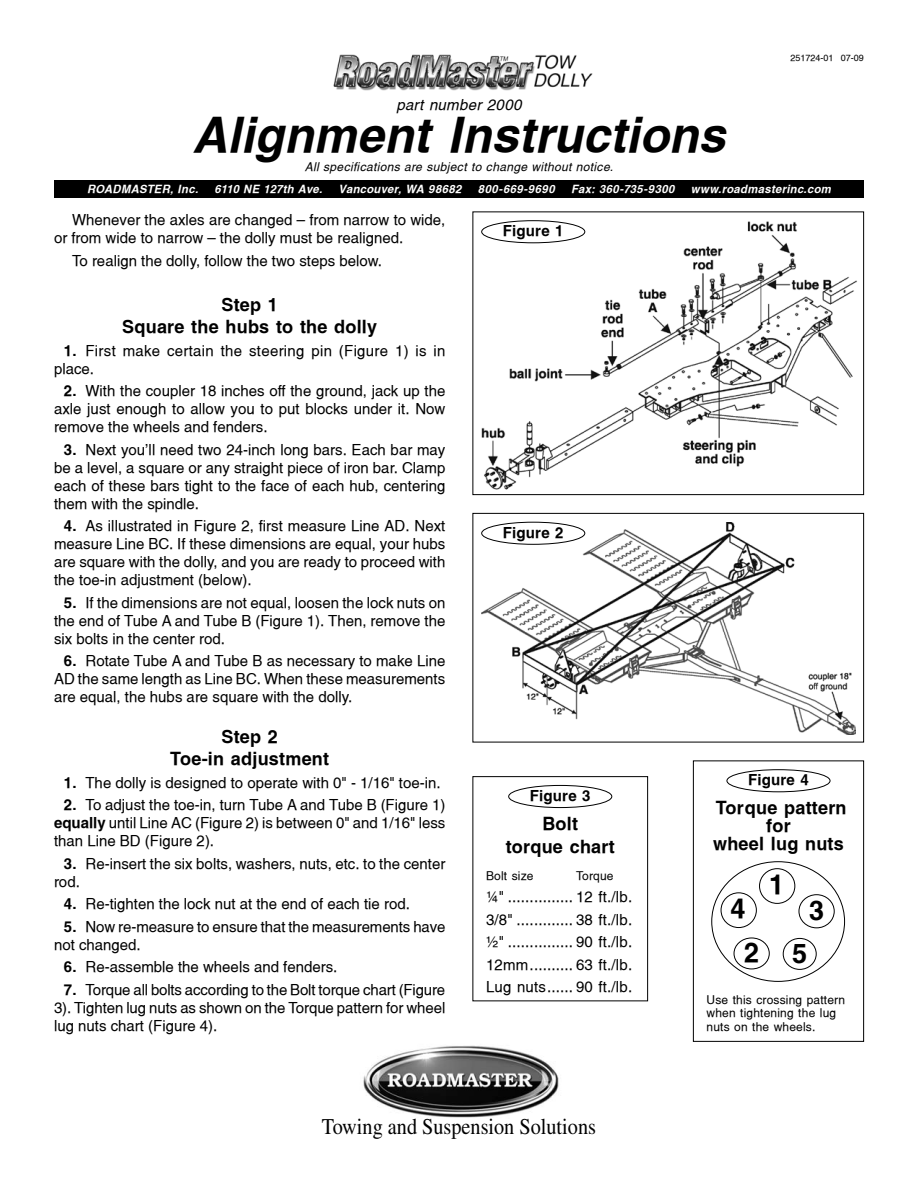
<style>
.page{position:relative;width:918px;height:1188px;background:#fff}
.page>*{position:absolute;margin:0;border:0;box-sizing:border-box;transform-origin:0 0}
.t1{font:italic 700 48px "Switzerland";letter-spacing:.005em;color:#000}
.t2{font:700 27px/43.7px "Switzerland";color:#000;text-align:center}
.t3{font:22.5px "Times";color:#000;scale:.9 1}
.t4{font:700 18px/22.5px "Switzerland";letter-spacing:.015em;color:#000;text-align:center}
.t5{font:15px/18px "Switzerland";color:#000;text-align:justify}
.t6{font:15px/18px "Switzerland";letter-spacing:.02em;color:#000}
.t7{font:700 15px "Switzerland";letter-spacing:.015em;color:#000}
.t8{font:italic 15px "Switzerland";letter-spacing:.02em;color:#000}
.t9{font:12px/13.5px "Switzerland";letter-spacing:.015em;color:#000}
.t10{font:italic 12px "Switzerland";letter-spacing:.025em;color:#000}
.t11{font:italic 700 11.25px "Switzerland";letter-spacing:.03em;color:#fff}
.t12{font:italic 700 11.25px "Switzerland";letter-spacing:.01em;color:#fff}
.t13{font:9px "Switzerland";color:#000}
.s1{font-weight:700}
</style>
<div class="page">
<img style="left:481px;top:220px;width:376px;height:270px">
<div style="left:472px;top:212px;width:392px;height:283px;border:1px solid #000"></div>
<img style="left:482px;top:522px;width:374px;height:213px">
<div style="left:472px;top:513px;width:392px;height:229px;border:1px solid #000"></div>
<div style="left:482px;top:221px;width:103px;height:22px;background:#fff;border-radius:50%"></div>
<div style="left:482px;top:220px;width:103px;height:23px;border:1px solid #000;border-radius:50%"></div>
<div style="left:693px;top:760px;width:171px;height:282px;border:1px solid #000"></div>
<div style="left:759px;top:868px;width:36px;height:36px;border:1px solid #000;border-radius:50%"></div>
<div style="left:721px;top:892px;width:36px;height:36px;border:1px solid #000;border-radius:50%"></div>
<div style="left:799px;top:894px;width:36px;height:34px;border:1px solid #000;border-radius:50%"></div>
<div style="left:734px;top:938px;width:36px;height:31px;border:1px solid #000;border-radius:50%"></div>
<div style="left:783px;top:938px;width:34px;height:32px;border:1px solid #000;border-radius:50%"></div>
<div style="left:727px;top:770px;width:103px;height:22px;border:1px solid #000;border-radius:50%"></div>
<div style="left:508px;top:785px;width:104px;height:23px;border:1px solid #000;border-radius:50%"></div>
<div style="left:472px;top:776px;width:176px;height:225px;border:1px solid #000"></div>
<div style="left:54px;top:180px;width:810px;height:18px;background:#000"></div>
<img style="left:333px;top:54px;width:260px;height:37px">
<div style="left:482px;top:522px;width:103px;height:22px;background:#fff;border-radius:50%"></div>
<div style="left:482px;top:522px;width:103px;height:22px;border:1px solid #000;border-radius:50%"></div>
<img style="left:363px;top:1045px;width:196px;height:73px">
<p class="t8" style="left:397px;top:96px;width:126px">part number 2000</p>
<h1 class="t1" style="left:193px;top:107px;width:534px">Alignment Instructions</h1>
<p class="t10" style="left:305px;top:160px;width:310px">All specifications are subject to change without notice.</p>
<p class="t13" style="left:790px;top:52px;width:75px">251724-01 07-09</p>
<p class="t11" style="left:87px;top:182px;width:113px">ROADMASTER, Inc.</p>
<p class="t12" style="left:215px;top:182px;width:109px">6110 NE 127th Ave.</p>
<p class="t11" style="left:339px;top:182px;width:124px">Vancouver, WA 98682</p>
<p class="t11" style="left:478px;top:182px;width:78px">800-669-9690</p>
<p class="t11" style="left:571px;top:182px;width:105px">Fax: 360-735-9300</p>
<p class="t11" style="left:691px;top:182px;width:142px">www.roadmasterinc.com</p>
<p class="t5" style="left:54px;top:211px;width:393px;text-indent:18px">Whenever the axles are changed — from narrow to wide, or from wide to narrow — the dolly must be realigned.</p>
<p class="t5" style="left:72px;top:251px;width:312px">To realign the dolly, follow the two steps below.</p>
<p class="t4" style="left:122px;top:293px;width:257px">Step 1<br>Square the hubs to the dolly</p>
<p class="t6" style="left:54px;top:341px;width:393px;text-indent:10px"><span class="s1">1.</span> First make certain the steering pin (Figure 1) is in place.</p>
<p class="t5" style="left:54px;top:382px;width:393px;text-indent:10px"><span class="s1">2.</span> With the coupler 18 inches off the ground, jack up the axle just enough to allow you to put blocks under it. Now remove the wheels and fenders.</p>
<p class="t5" style="left:54px;top:440px;width:393px;text-indent:10px"><span class="s1">3.</span> Next you’ll need two 24-inch long bars. Each bar may be a level, a square or any straight piece of iron bar. Clamp each of these bars tight to the face of each hub, centering them with the spindle.</p>
<p class="t5" style="left:54px;top:517px;width:393px;text-indent:10px"><span class="s1">4.</span> As illustrated in Figure 2, first measure Line AD. Next measure Line BC. If these dimensions are equal, your hubs are square with the dolly, and you are ready to proceed with the toe-in adjustment (below).</p>
<p class="t5" style="left:54px;top:593px;width:393px;text-indent:10px"><span class="s1">5.</span> If the dimensions are not equal, loosen the lock nuts on the end of Tube A and Tube B (Figure 1). Then, remove the six bolts in the center rod.</p>
<p class="t5" style="left:54px;top:652px;width:393px;text-indent:10px"><span class="s1">6.</span> Rotate Tube A and Tube B as necessary to make Line AD the same length as Line BC. When these measurements are equal, the hubs are square with the dolly.</p>
<p class="t4" style="left:170px;top:725px;width:160px">Step 2<br>Toe-in adjustment</p>
<p class="t5" style="left:64px;top:773px;width:378px"><span class="s1">1.</span> The dolly is designed to operate with 0" - 1/16" toe-in.</p>
<p class="t5" style="left:54px;top:796px;width:393px;text-indent:10px"><span class="s1">2.</span> To adjust the toe-in, turn Tube A and Tube B (Figure 1) <span class="s1">equally</span> until Line AC (Figure 2) is between 0" and 1/16" less than Line BD (Figure 2).</p>
<p class="t5" style="left:54px;top:854px;width:393px;text-indent:10px"><span class="s1">3.</span> Re-insert the six bolts, washers, nuts, etc. to the center rod.</p>
<p class="t5" style="left:64px;top:895px;width:347px"><span class="s1">4.</span> Re-tighten the lock nut at the end of each tie rod.</p>
<p class="t5" style="left:54px;top:917px;width:393px;text-indent:10px"><span class="s1">5.</span> Now re-measure to ensure that the measurements have not changed.</p>
<p class="t5" style="left:64px;top:958px;width:275px"><span class="s1">6.</span> Re-assemble the wheels and fenders.</p>
<p class="t5" style="left:54px;top:980px;width:393px;text-indent:10px"><span class="s1">7.</span> Torque all bolts according to the Bolt torque chart (Figure 3). Tighten lug nuts as shown on the Torque pattern for wheel lug nuts chart (Figure 4).</p>
<p class="t7" style="left:503px;top:222px;width:62px">Figure 1</p>
<p class="t7" style="left:503px;top:523px;width:62px">Figure 2</p>
<p class="t7" style="left:530px;top:786px;width:62px">Figure 3</p>
<p class="t4" style="left:506px;top:812px;width:111px">Bolt<br>torque chart</p>
<p class="t9" style="left:486px;top:869px;width:49px">Bolt size</p>
<p class="t9" style="left:576px;top:869px;width:39px">Torque</p>
<p class="t5" style="left:486px;top:886px;width:148px;line-height:22.5px">¼" ............... 12 ft./lb.<br>3/8" ............. 38 ft./lb. ½" ............... 90 ft./lb.<br>12mm.......... 63 ft./lb.<br>Lug nuts...... 90 ft./lb.</p>
<h3 class="t3" style="left:322px;top:1114px;width:306px">Towing and Suspension Solutions</h3>
<p class="t7" style="left:748px;top:771px;width:62px">Figure 4</p>
<p class="t4" style="left:713px;top:799px;width:135px;line-height:18px">Torque pattern for<br>wheel lug nuts</p>
<h2 class="t2" style="left:769px;top:863px;width:17px">1</h2>
<h2 class="t2" style="left:730px;top:886px;width:30px">4<br>2</h2>
<h2 class="t2" style="left:809px;top:889px;width:17px">3</h2>
<p class="t9" style="left:706px;top:992px;width:140px">Use this crossing pattern when tightening the lug nuts on the wheels.</p>
<h2 class="t2" style="left:792px;top:931px;width:17px">5</h2>
</div>
